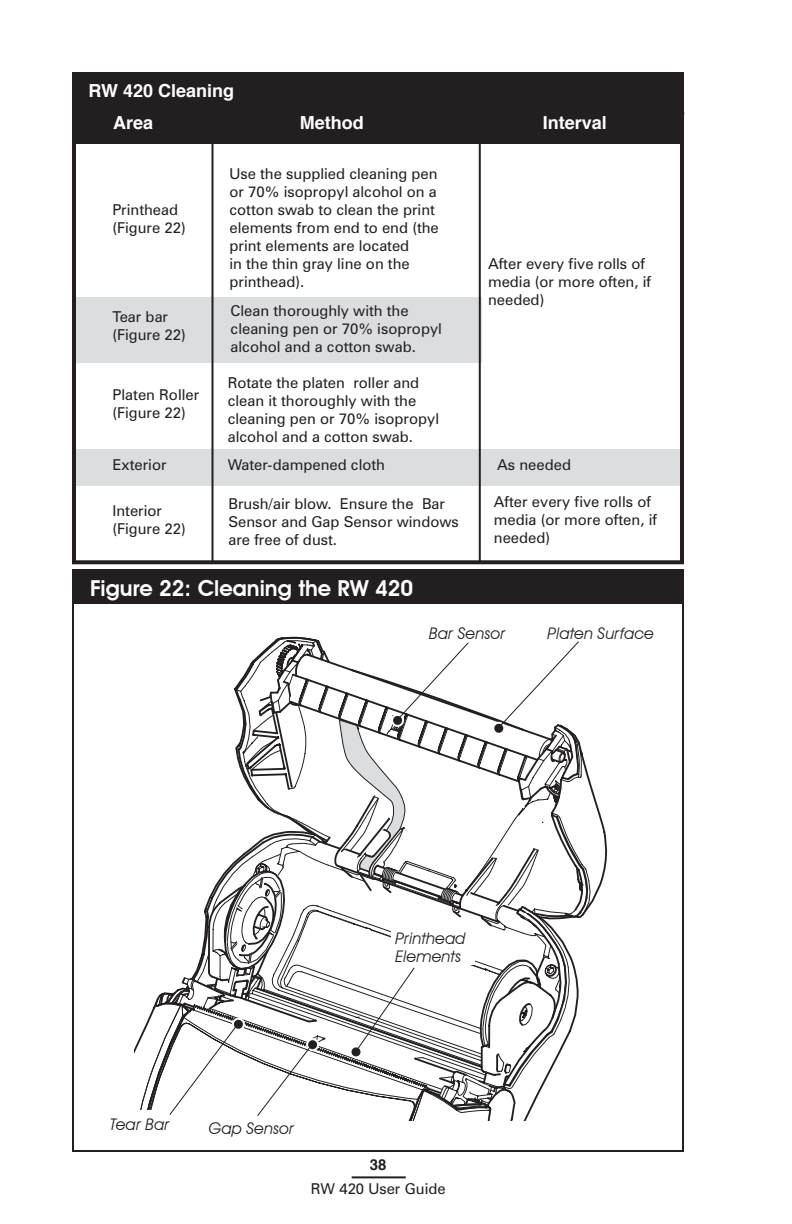
<style>
.page{position:relative;width:792px;height:1224px;background:#fff}
.page>*{position:absolute;margin:0;border:0;box-sizing:border-box;transform-origin:0 0}
.t1{font:600 22px "Avant Garde IT Cby BT";color:#fff}
.t2{font:700 18px "Helvetica";color:#fff}
.t3{font:italic 16px/18px "Avant Garde IT Cby BT";letter-spacing:.01em;color:#231f20}
.t4{font:15px/18px "Zurich BT";color:#231f20}
.t5{font:700 15px "Helvetica";color:#231f20}
</style>
<div class="page">
<hr style="left:352px;top:1176px;width:54px;height:2px;background:#231f20">
<div style="left:72px;top:298px;width:410px;height:65px;background:#dcdddf"></div>
<div style="left:72px;top:450px;width:612px;height:36px;background:#dcdddf"></div>
<div style="left:72px;top:72px;width:612px;height:72px;background:#231f20"></div>
<div style="left:72px;top:73px;width:612px;height:491px;border:4px solid #231f20"></div>
<hr style="left:212px;top:141px;width:2px;height:421px;background:#231f20">
<hr style="left:479px;top:142px;width:2px;height:420px;background:#231f20">
<div style="left:72px;top:569px;width:612px;height:35px;background:#231f20"></div>
<div style="left:72px;top:601px;width:612px;height:551px;border:2px solid #231f20"></div>
<svg style="left:135px;top:637px;width:472px;height:484px"></svg>
<p class="t2" style="left:89px;top:78px;width:147px">RW 420 Cleaning</p>
<p class="t2" style="left:113px;top:111px;width:42px">Area</p>
<p class="t2" style="left:300px;top:111px;width:65px">Method</p>
<p class="t2" style="left:543px;top:111px;width:66px">Interval</p>
<p class="t4" style="left:112px;top:200px;width:75px">Printhead (Figure 22)</p>
<p class="t4" style="left:230px;top:164px;width:211px">Use the supplied cleaning pen or 70% isopropyl alcohol on a cotton swab to clean the print elements from end to end (the print elements are located<br>in the thin gray line on the printhead).</p>
<p class="t4" style="left:112px;top:307px;width:75px">Tear bar (Figure 22)</p>
<p class="t4" style="left:231px;top:302px;width:213px">Clean thoroughly with the cleaning pen or 70% isopropyl alcohol and a cotton swab.</p>
<p class="t4" style="left:112px;top:386px;width:88px">Platen Roller (Figure 22)</p>
<p class="t4" style="left:228px;top:373px;width:213px">Rotate the platen roller and clean it thoroughly with the cleaning pen or 70% isopropyl alcohol and a cotton swab.</p>
<p class="t4" style="left:488px;top:255px;width:165px">After every five rolls of media (or more often, if needed)</p>
<p class="t4" style="left:112px;top:455px;width:56px">Exterior</p>
<p class="t4" style="left:228px;top:456px;width:159px">Water-dampened cloth</p>
<p class="t4" style="left:112px;top:501px;width:75px">Interior (Figure 22)</p>
<p class="t4" style="left:228px;top:495px;width:232px">Brush/air blow. Ensure the Bar<br>Sensor and Gap Sensor windows are free of dust.</p>
<p class="t4" style="left:494px;top:493px;width:165px">After every five rolls of media (or more often, if needed)</p>
<p class="t4" style="left:497px;top:456px;width:75px">As needed</p>
<h1 class="t1" style="left:90px;top:575px;width:325px">Figure 22: Cleaning the RW 420</h1>
<p class="t3" style="left:429px;top:624px;width:78px">Bar Sensor</p>
<p class="t3" style="left:547px;top:624px;width:108px">Platen Surface</p>
<p class="t3" style="left:396px;top:929px;width:71px">Printhead<br>Elements</p>
<p class="t3" style="left:110px;top:1115px;width:61px">Tear Bar</p>
<p class="t3" style="left:209px;top:1119px;width:87px">Gap Sensor</p>
<p class="t5" style="left:370px;top:1154px;width:18px">38</p>
<p class="t4" style="left:311px;top:1179px;width:136px">RW 420 User Guide</p>
</div>
